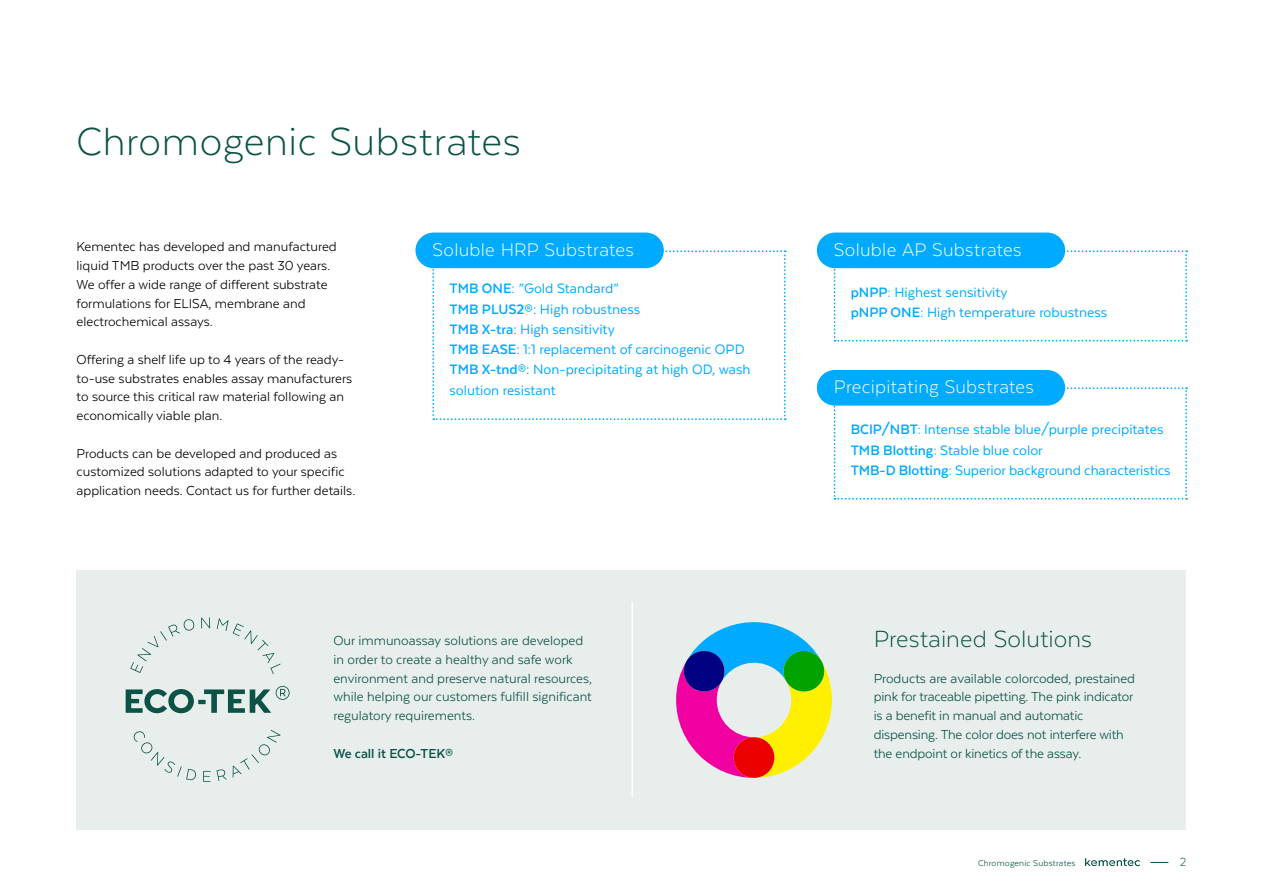
<style>
.page{position:relative;width:1263px;height:893px;background:#fff}
.page>*{position:absolute;margin:0;border:0;box-sizing:border-box;transform-origin:0 0}
.t1{font:300 45px "Texta";letter-spacing:.015em;color:#0c5246}
.t2{font:300 27px "Texta";letter-spacing:.005em;color:#0c5246}
.t3{font:300 21px "Texta";letter-spacing:.015em;color:#fff}
.t4{font:15.75px/20.2px "Texta";color:#0af}
.t5{font:15px/18.8px "Texta";color:#000}
.t6{font:15px/18.8px "Texta";letter-spacing:-.01em;color:#0c5246}
.t7{font:700 15px "Texta";color:#0c5246}
.t8{font:300 13.5px "Texta";color:#0c5246}
.t9{font:9.75px "Texta";letter-spacing:.02em;color:#0c5246}
.s1{font-weight:700}
</style>
<div class="page">
<svg style="left:1085px;top:858px;width:55px;height:8px"></svg>
<svg style="left:1150px;top:862px;width:18px;height:1px"></svg>
<svg style="left:834px;top:250px;width:353px;height:92px"></svg>
<svg style="left:432px;top:250px;width:354px;height:170px"></svg>
<svg style="left:834px;top:387px;width:353px;height:113px"></svg>
<div style="left:77px;top:570px;width:1109px;height:259px;background:#e7eeec"></div>
<hr style="left:631px;top:602px;width:2px;height:195px;background:#fff">
<div style="left:817px;top:370px;width:248px;height:36px;background:#0af;border-radius:18px"></div>
<div style="left:817px;top:233px;width:248px;height:35px;background:#0af;border-radius:18px"></div>
<div style="left:415px;top:233px;width:249px;height:35px;background:#0af;border-radius:18px"></div>
<svg style="left:126px;top:686px;width:164px;height:27px"></svg>
<svg style="left:130px;top:619px;width:65px;height:54px"></svg>
<svg style="left:201px;top:617px;width:9px;height:11px"></svg>
<svg style="left:217px;top:618px;width:64px;height:56px"></svg>
<svg style="left:133px;top:731px;width:63px;height:50px"></svg>
<svg style="left:203px;top:771px;width:8px;height:11px"></svg>
<svg style="left:217px;top:769px;width:10px;height:12px"></svg>
<svg style="left:233px;top:730px;width:48px;height:48px"></svg>
<svg style="left:676px;top:622px;width:156px;height:156px"></svg>
<h1 class="t1" style="left:77px;top:118px;width:446px">Chromogenic Substrates</h1>
<p class="t5" style="left:77px;top:237px;width:262px">Kementec has developed and manufactured liquid TMB products over the past 30 years.<br>We offer a wide range of different substrate formulations for ELISA, membrane and electrochemical assays.</p>
<p class="t5" style="left:77px;top:350px;width:277px">Offering a shelf life up to 4 years of the ready&shy;to-use substrates enables assay manufacturers to source this critical raw material following an economically viable plan.</p>
<p class="t5" style="left:77px;top:444px;width:280px">Products can be developed and produced as customized solutions adapted to your specific application needs. Contact us for further details.</p>
<h3 class="t3" style="left:432px;top:239px;width:203px">Soluble HRP Substrates</h3>
<h3 class="t3" style="left:834px;top:239px;width:189px">Soluble AP Substrates</h3>
<p class="t4" style="left:449px;top:278px;width:303px"><span class="s1">TMB ONE</span>: ”Gold Standard”<br><span class="s1">TMB PLUS2®</span>: High robustness<br><span class="s1">TMB X-tra</span>: High sensitivity<br><span class="s1">TMB EASE</span>: 1:1 replacement of carcinogenic OPD<br><span class="s1">TMB X-tnd®</span>: Non-precipitating at high OD, wash solution resistant</p>
<p class="t4" style="left:851px;top:282px;width:258px"><span class="s1">pNPP:</span> Highest sensitivity<br><span class="s1">pNPP ONE:</span> High temperature robustness</p>
<h3 class="t3" style="left:834px;top:376px;width:202px">Precipitating Substrates</h3>
<p class="t4" style="left:851px;top:419px;width:321px"><span class="s1">BCIP/NBT:</span> Intense stable blue/purple precipitates<br><span class="s1">TMB Blotting:</span> Stable blue color<br><span class="s1">TMB-D Blotting:</span> Superior background characteristics</p>
<p class="t6" style="left:333px;top:631px;width:260px">Our immunoassay solutions are developed in order to create a healthy and safe work environment and preserve natural resources, while helping our customers fulfill significant regulatory requirements.</p>
<p class="t7" style="left:333px;top:745px;width:121px">We call it ECO-TEK®</p>
<h2 class="t2" style="left:874px;top:625px;width:220px">Prestained Solutions</h2>
<p class="t6" style="left:874px;top:669px;width:263px">Products are available colorcoded, prestained pink for traceable pipetting. The pink indicator is a benefit in manual and automatic dispensing. The color does not interfere with the endpoint or kinetics of the assay.</p>
<p class="t9" style="left:978px;top:858px;width:99px">Chromogenic Substrates</p>
<p class="t8" style="left:1180px;top:855px;width:8px">2</p>
</div>
